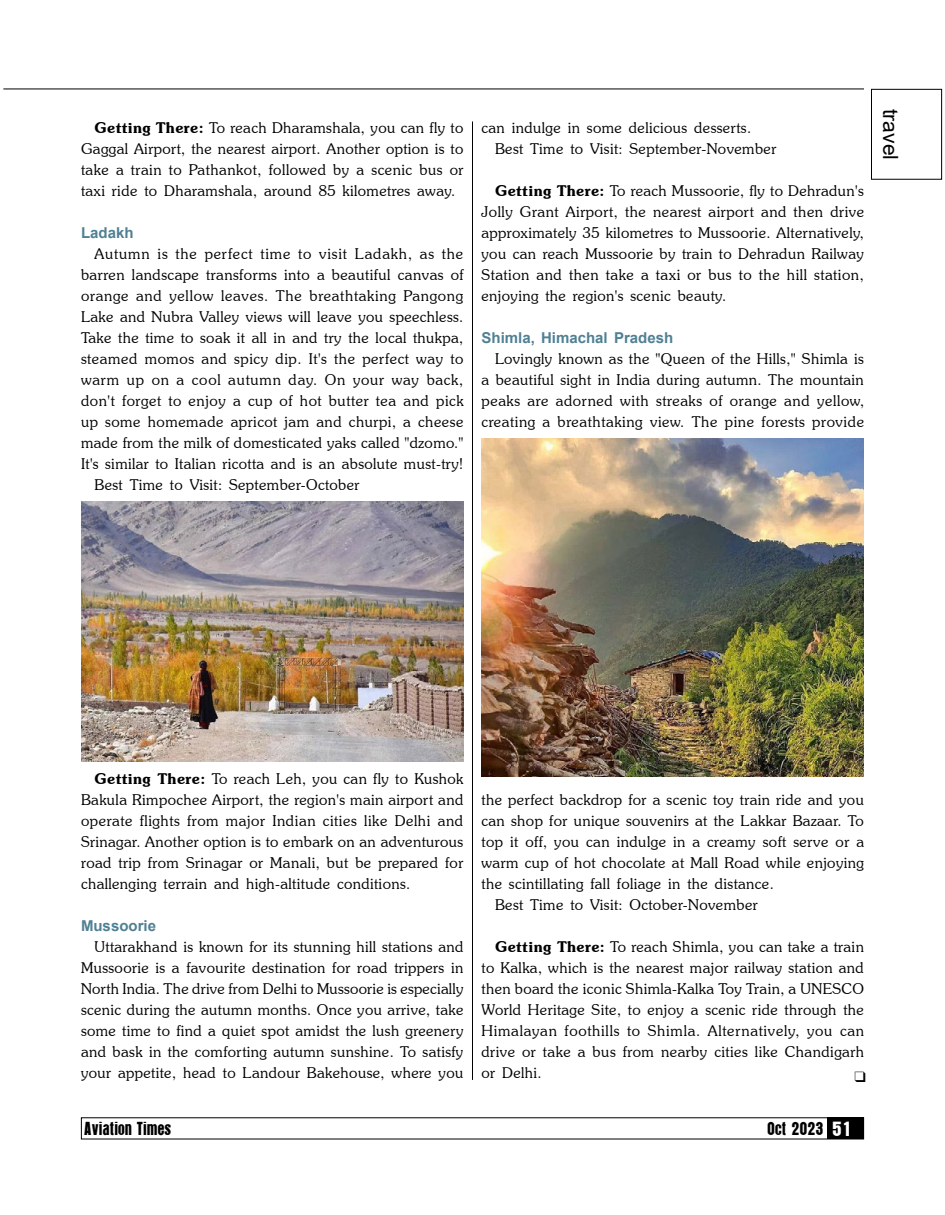
<style>
.page{position:relative;width:945px;height:1215px;background:#fff}
.page>*{position:absolute;margin:0;border:0;box-sizing:border-box;transform-origin:0 0}
.t1{font:21px "Arial";color:#000}
.t2{font:16.5px "Aurora";color:#000;scale:.9 1}
.t3{font:300 15px/21px "Souvenir IT Cby BT";letter-spacing:.025em;color:#000;text-align:justify}
.t4{font:300 15px "Souvenir IT Cby BT";letter-spacing:.045em;color:#000}
.t5{font:300 15px "Souvenir IT Cby BT";letter-spacing:.055em;color:#000}
.t6{font:700 15px "Arial";color:#508094}
.t7{font:300 15px "Souvenir IT Cby BT";letter-spacing:.05em;color:#000}
.t8{font:15px "Dixieland Normal";color:#000}
.s1{font-weight:600}
.s2{font-size:18px;color:#fff}
</style>
<div class="page">
<hr style="left:3px;top:89px;width:861px;height:1px;background:#000">
<div style="left:827px;top:1117px;width:37px;height:22px;background:#000"></div>
<div style="left:871px;top:89px;width:71px;height:91px;border:1px solid #000"></div>
<img style="left:81px;top:502px;width:382px;height:260px">
<img style="left:482px;top:439px;width:382px;height:338px">
<hr style="left:472px;top:121px;width:1px;height:959px;background:#000">
<p class="t3" style="left:81px;top:117px;width:384px;text-indent:14px"><span class="s1">Getting There:</span> To reach Dharamshala, you can fly to Gaggal Airport, the nearest airport. Another option is to take a train to Pathankot, followed by a scenic bus or taxi ride to Dharamshala, around 85 kilometres away.</p>
<p class="t6" style="left:81px;top:222px;width:54px">Ladakh</p>
<p class="t5" style="left:94px;top:244px;width:370px">Autumn is the perfect time to visit Ladakh, as the</p>
<p class="t3" style="left:81px;top:264px;width:384px">barren landscape transforms into a beautiful canvas of</p>
<p class="t4" style="left:81px;top:286px;width:384px">orange and yellow leaves. The breathtaking Pangong</p>
<p class="t3" style="left:81px;top:306px;width:384px">Lake and Nubra Valley views will leave you speechless.</p>
<p class="t3" style="left:81px;top:327px;width:384px">Take the time to soak it all in and try the local thukpa,</p>
<p class="t3" style="left:81px;top:348px;width:384px">steamed momos and spicy dip. It's the perfect way to</p>
<p class="t7" style="left:81px;top:370px;width:384px">warm up on a cool autumn day. On your way back,</p>
<p class="t3" style="left:81px;top:390px;width:384px">don't forget to enjoy a cup of hot butter tea and pick</p>
<p class="t3" style="left:81px;top:411px;width:384px">up some homemade apricot jam and churpi, a cheese</p>
<p class="t3" style="left:81px;top:432px;width:384px">made from the milk of domesticated yaks called "dzomo."</p>
<p class="t3" style="left:81px;top:453px;width:384px">It's similar to Italian ricotta and is an absolute must-try!</p>
<p class="t3" style="left:94px;top:474px;width:267px">Best Time to Visit: September-October</p>
<p class="t3" style="left:495px;top:117px;width:283px;text-indent:-14px">can indulge in some delicious desserts.<br>Best Time to Visit: September-November</p>
<p class="t3" style="left:482px;top:180px;width:384px;text-indent:14px"><span class="s1">Getting There:</span> To reach Mussoorie, fly to Dehradun's Jolly Grant Airport, the nearest airport and then drive approximately 35 kilometres to Mussoorie. Alternatively, you can reach Mussoorie by train to Dehradun Railway Station and then take a taxi or bus to the hill station, enjoying the region's scenic beauty.</p>
<p class="t6" style="left:482px;top:327px;width:193px">Shimla, Himachal Pradesh</p>
<p class="t3" style="left:482px;top:348px;width:384px;text-indent:14px">Lovingly known as the "Queen of the Hills," Shimla is a beautiful sight in India during autumn. The mountain peaks are adorned with streaks of orange and yellow, creating a breathtaking view. The pine forests provide</p>
<h1 class="t1" style="left:905px;top:109px;width:53px;rotate:90deg">travel</h1>
<p class="t3" style="left:81px;top:768px;width:384px;text-indent:14px"><span class="s1">Getting There:</span> To reach Leh, you can fly to Kushok Bakula Rimpochee Airport, the region's main airport and operate flights from major Indian cities like Delhi and Srinagar. Another option is to embark on an adventurous road trip from Srinagar or Manali, but be prepared for challenging terrain and high-altitude conditions.</p>
<p class="t6" style="left:81px;top:915px;width:77px">Mussoorie</p>
<p class="t3" style="left:81px;top:936px;width:384px;text-indent:14px">Uttarakhand is known for its stunning hill stations and Mussoorie is a favourite destination for road trippers in North India. The drive from Delhi to Mussoorie is especially scenic during the autumn months. Once you arrive, take some time to find a quiet spot amidst the lush greenery and bask in the comforting autumn sunshine. To satisfy your appetite, head to Landour Bakehouse, where you</p>
<p class="t3" style="left:482px;top:789px;width:384px">the perfect backdrop for a scenic toy train ride and you</p>
<p class="t3" style="left:482px;top:810px;width:384px">can shop for unique souvenirs at the Lakkar Bazaar. To</p>
<p class="t3" style="left:482px;top:831px;width:384px">top it off, you can indulge in a creamy soft serve or a</p>
<p class="t3" style="left:482px;top:852px;width:384px">warm cup of hot chocolate at Mall Road while enjoying</p>
<p class="t3" style="left:482px;top:873px;width:294px">the scintillating fall foliage in the distance.</p>
<p class="t3" style="left:495px;top:894px;width:264px">Best Time to Visit: October-November</p>
<p class="t3" style="left:482px;top:936px;width:384px;text-indent:14px"><span class="s1">Getting There:</span> To reach Shimla, you can take a train to Kalka, which is the nearest major railway station and then board the iconic Shimla-Kalka Toy Train, a UNESCO World Heritage Site, to enjoy a scenic ride through the Himalayan foothills to Shimla. Alternatively, you can drive or take a bus from nearby cities like Chandigarh or Delhi.</p>
<p class="t8" style="left:854px;top:1070px;width:13px">q</p>
<p class="t2" style="left:84px;top:1118px;width:99px">Aviation Times</p>
<p class="t2" style="left:768px;top:1118px;width:95px">Oct 2023 <span class="s2">51</span></p>
</div>
